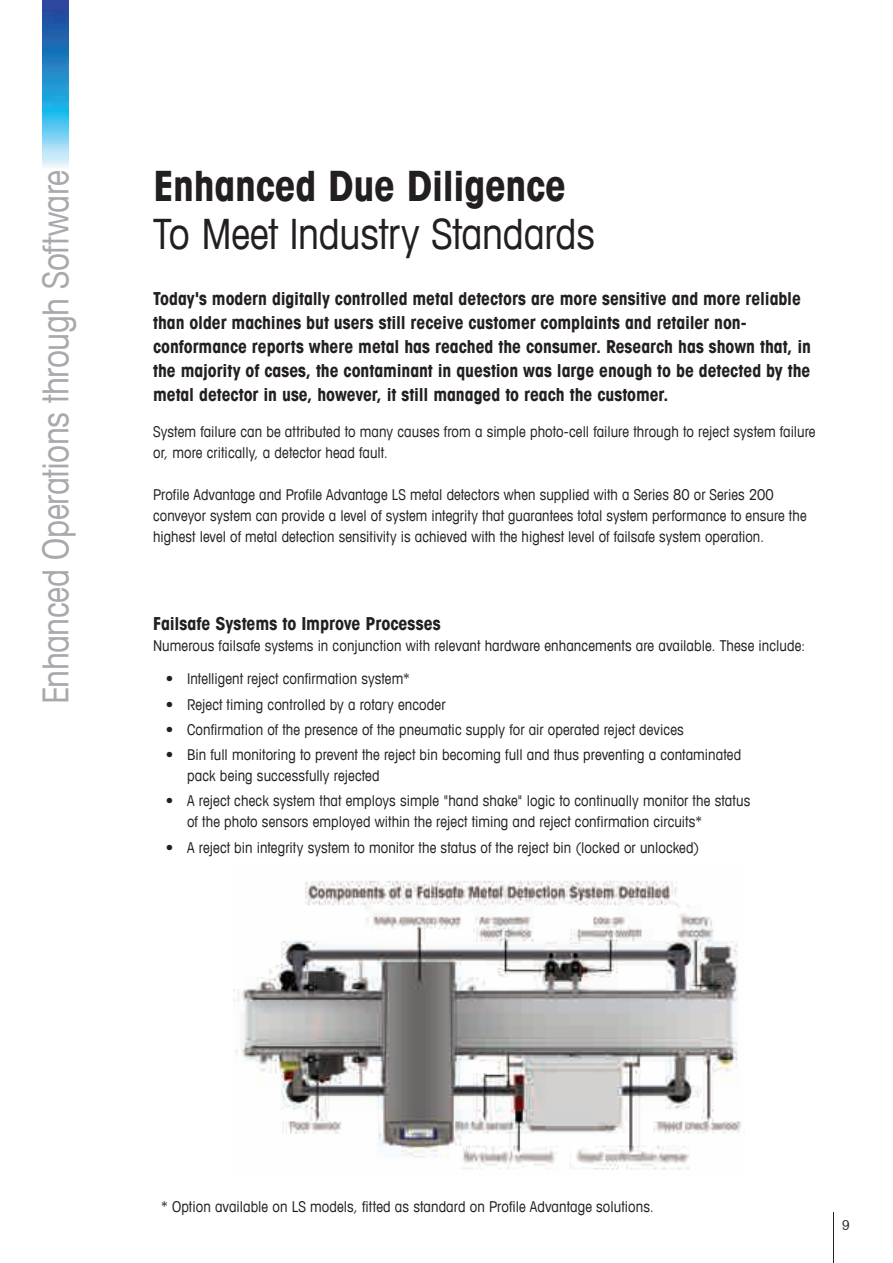
<style>
.page{position:relative;width:893px;height:1263px;background:#fff}
.page>*{position:absolute;margin:0;border:0;box-sizing:border-box;transform-origin:0 0}
.t1{font:condensed 42px "Avant Garde Com";letter-spacing:-.005em;color:#231f20}
.t2{font:700 condensed 42px "Avant Garde Com";letter-spacing:-.01em;color:#231f20}
.t3{font:condensed 36px "Avant Garde Com";letter-spacing:-.015em;color:#a8a9ad}
.t4{font:700 condensed 18px/24px "Avant Garde Com";letter-spacing:-.005em;color:#231f20}
.t5{font:condensed 15px/21px "Avant Garde Com";letter-spacing:.005em;color:#231f20}
.t6{font:condensed 13.5px "Avant Garde";color:#231f20}
</style>
<div class="page">
<img style="left:43px;top:0;width:25px;height:167px">
<hr style="left:833px;top:1212px;width:1px;height:51px;background:#231f20">
<img style="left:234px;top:880px;width:507px;height:290px">
<h2 class="t3" style="left:33px;top:704px;width:536px;rotate:-90deg">Enhanced Operations through Software</h2>
<h1 class="t2" style="left:153px;top:158px;width:415px">Enhanced Due Diligence</h1>
<h1 class="t1" style="left:153px;top:207px;width:443px">To Meet Industry Standards</h1>
<p class="t4" style="left:153px;top:286px;width:659px">Today's modern digitally controlled metal detectors are more sensitive and more reliable than older machines but users still receive customer complaints and retailer non&shy;conformance reports where metal has reached the consumer. Research has shown that, in the majority of cases, the contaminant in question was large enough to be detected by the metal detector in use, however, it still managed to reach the customer.</p>
<p class="t5" style="left:153px;top:421px;width:664px">System failure can be attributed to many causes from a simple photo-cell failure through to reject system failure or, more critically, a detector head fault.</p>
<p class="t5" style="left:153px;top:484px;width:655px">Profile Advantage and Profile Advantage LS metal detectors when supplied with a Series 80 or Series 200 conveyor system can provide a level of system integrity that guarantees total system performance to ensure the highest level of metal detection sensitivity is achieved with the highest level of failsafe system operation.</p>
<p class="t4" style="left:153px;top:611px;width:289px">Failsafe Systems to Improve Processes</p>
<p class="t5" style="left:153px;top:634px;width:654px">Numerous failsafe systems in conjunction with relevant hardware enhancements are available. These include:</p>
<p class="t5" style="left:166px;top:668px;width:245px">• Intelligent reject confirmation system*</p>
<p class="t5" style="left:166px;top:693px;width:281px">• Reject timing controlled by a rotary encoder</p>
<p class="t5" style="left:166px;top:719px;width:520px">• Confirmation of the presence of the pneumatic supply for air operated reject devices</p>
<p class="t5" style="left:187px;top:744px;width:556px;text-indent:-21px">• Bin full monitoring to prevent the reject bin becoming full and thus preventing a contaminated pack being successfully rejected</p>
<p class="t5" style="left:187px;top:790px;width:565px;text-indent:-21px">• A reject check system that employs simple "hand shake" logic to continually monitor the status of the photo sensors employed within the reject timing and reject confirmation circuits*</p>
<p class="t5" style="left:166px;top:836px;width:535px">• A reject bin integrity system to monitor the status of the reject bin (locked or unlocked)</p>
<p class="t5" style="left:161px;top:1196px;width:494px">* Option available on LS models, fitted as standard on Profile Advantage solutions.</p>
<p class="t6" style="left:842px;top:1217px;width:9px">9</p>
</div>
